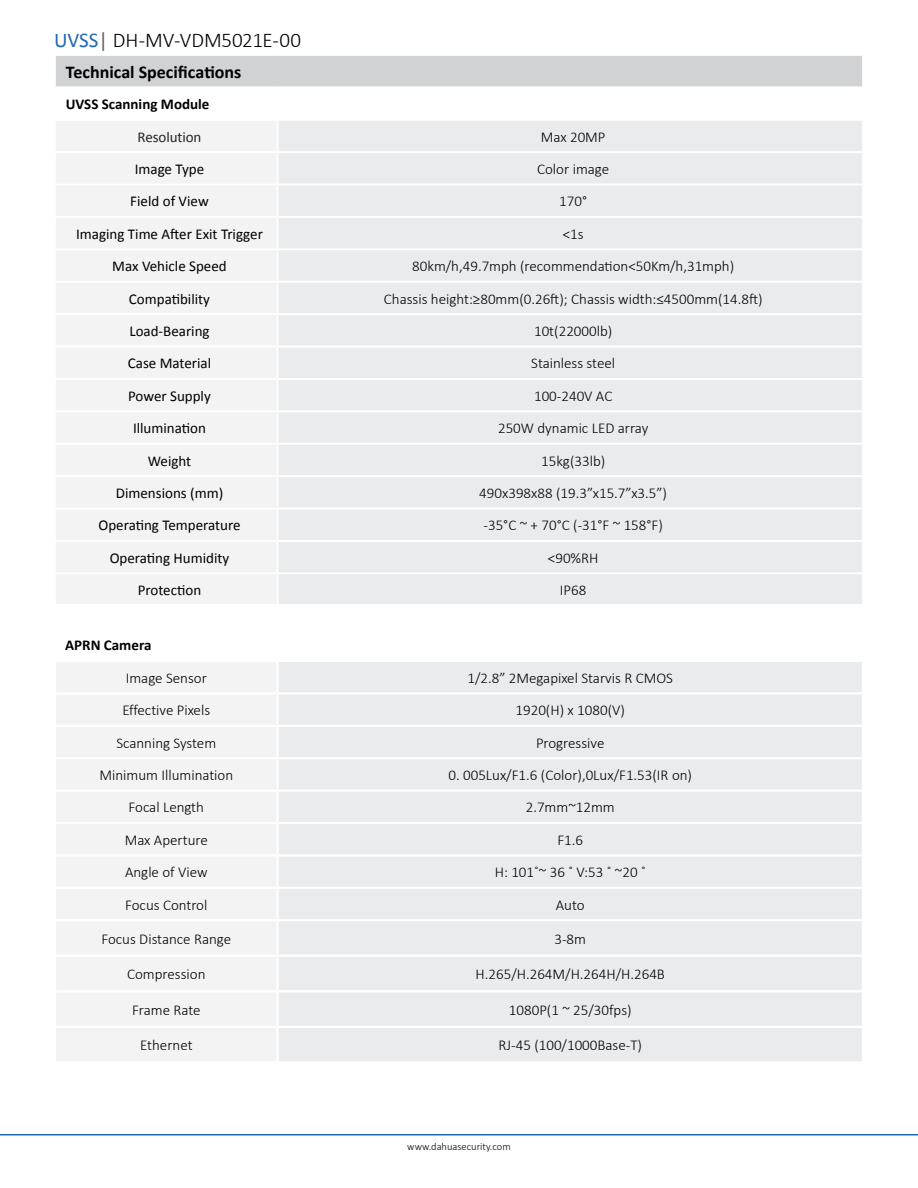
<style>
.page{position:relative;width:918px;height:1188px;background:#fff}
.page>*{position:absolute;margin:0;border:0;box-sizing:border-box;transform-origin:0 0}
.t1{font:300 21px "Calibri";letter-spacing:-.01em;color:#000}
.t2{font:700 18px "Calibri";color:#000}
.t3{font:300 15px "Calibri";color:#000}
.t4{font:15px "Calibri";color:#000}
.t5{font:700 15px "Calibri";color:#000}
.t6{font:15px "Calibri";letter-spacing:-.005em;color:#232324}
.t7{font:300 10.5px "Calibri";color:#000}
.s1{font-weight:400;color:#1f68b2}
.s2{font-weight:400;color:#626366}
</style>
<div class="page">
<hr style="left:0;top:1134px;width:918px;height:2px;background:#1f68b2">
<div style="left:55px;top:55px;width:808px;height:32px;background:#d1d2d3"></div>
<div style="left:56px;top:121px;width:220px;height:483px;background:#f3f3f4"></div>
<div style="left:278px;top:121px;width:584px;height:483px;background:#eaebec"></div>
<div style="left:278px;top:153px;width:584px;height:128px;background:#eaebec"></div>
<hr style="left:54px;top:54px;width:224px;height:2px;background:#fff">
<hr style="left:278px;top:54px;width:586px;height:2px;background:#fff">
<hr style="left:54px;top:86px;width:224px;height:2px;background:#fff">
<hr style="left:278px;top:86px;width:586px;height:2px;background:#fff">
<hr style="left:278px;top:151px;width:586px;height:2px;background:#fff">
<hr style="left:278px;top:184px;width:586px;height:1px;background:#fff">
<hr style="left:278px;top:216px;width:586px;height:2px;background:#fff">
<hr style="left:278px;top:248px;width:586px;height:2px;background:#fff">
<hr style="left:278px;top:281px;width:586px;height:2px;background:#fff">
<hr style="left:278px;top:313px;width:586px;height:2px;background:#fff">
<hr style="left:278px;top:346px;width:586px;height:1px;background:#fff">
<hr style="left:278px;top:378px;width:586px;height:2px;background:#fff">
<hr style="left:278px;top:410px;width:586px;height:2px;background:#fff">
<hr style="left:278px;top:443px;width:586px;height:2px;background:#fff">
<hr style="left:278px;top:475px;width:586px;height:2px;background:#fff">
<hr style="left:278px;top:508px;width:586px;height:1px;background:#fff">
<hr style="left:278px;top:540px;width:586px;height:2px;background:#fff">
<hr style="left:278px;top:572px;width:586px;height:2px;background:#fff">
<hr style="left:54px;top:56px;width:2px;height:30px;background:#fff">
<hr style="left:862px;top:56px;width:2px;height:30px;background:#fff">
<hr style="left:54px;top:151px;width:224px;height:2px;background:#fff">
<hr style="left:54px;top:184px;width:224px;height:1px;background:#fff">
<hr style="left:54px;top:216px;width:224px;height:2px;background:#fff">
<hr style="left:54px;top:248px;width:224px;height:2px;background:#fff">
<hr style="left:54px;top:281px;width:224px;height:2px;background:#fff">
<hr style="left:54px;top:313px;width:224px;height:2px;background:#fff">
<hr style="left:54px;top:346px;width:224px;height:1px;background:#fff">
<hr style="left:54px;top:378px;width:224px;height:2px;background:#fff">
<hr style="left:54px;top:410px;width:224px;height:2px;background:#fff">
<hr style="left:54px;top:443px;width:224px;height:2px;background:#fff">
<hr style="left:54px;top:475px;width:224px;height:2px;background:#fff">
<hr style="left:54px;top:508px;width:224px;height:1px;background:#fff">
<hr style="left:54px;top:540px;width:224px;height:2px;background:#fff">
<hr style="left:54px;top:572px;width:224px;height:2px;background:#fff">
<div style="left:56px;top:662px;width:220px;height:399px;background:#f3f3f4"></div>
<div style="left:279px;top:662px;width:583px;height:399px;background:#eaebec"></div>
<hr style="left:278px;top:692px;width:586px;height:3px;background:#fff">
<hr style="left:278px;top:725px;width:586px;height:2px;background:#fff">
<hr style="left:278px;top:757px;width:586px;height:2px;background:#fff">
<hr style="left:278px;top:789px;width:586px;height:3px;background:#fff">
<hr style="left:278px;top:822px;width:586px;height:2px;background:#fff">
<hr style="left:278px;top:854px;width:586px;height:3px;background:#fff">
<hr style="left:278px;top:887px;width:586px;height:2px;background:#fff">
<hr style="left:278px;top:919px;width:586px;height:2px;background:#fff">
<hr style="left:278px;top:955px;width:586px;height:2px;background:#fff">
<hr style="left:278px;top:990px;width:586px;height:2px;background:#fff">
<hr style="left:278px;top:1026px;width:586px;height:2px;background:#fff">
<hr style="left:54px;top:692px;width:224px;height:3px;background:#fff">
<hr style="left:54px;top:725px;width:224px;height:2px;background:#fff">
<hr style="left:54px;top:757px;width:224px;height:2px;background:#fff">
<hr style="left:54px;top:789px;width:224px;height:3px;background:#fff">
<hr style="left:54px;top:822px;width:224px;height:2px;background:#fff">
<hr style="left:54px;top:854px;width:224px;height:3px;background:#fff">
<hr style="left:54px;top:887px;width:224px;height:2px;background:#fff">
<hr style="left:54px;top:919px;width:224px;height:2px;background:#fff">
<hr style="left:54px;top:955px;width:224px;height:2px;background:#fff">
<hr style="left:54px;top:990px;width:224px;height:2px;background:#fff">
<hr style="left:54px;top:1026px;width:224px;height:2px;background:#fff">
<h1 class="t1" style="left:54px;top:27px;width:249px"><span class="s1">UVSS</span><span class="s2">|</span> DH-MV-VDM5021E-00</h1>
<p class="t2" style="left:66px;top:60px;width:177px">Technical Specifications</p>
<p class="t5" style="left:66px;top:95px;width:145px">UVSS Scanning Module</p>
<p class="t6" style="left:138px;top:127px;width:65px">Resolution</p>
<p class="t3" style="left:541px;top:127px;width:66px">Max 20MP</p>
<p class="t4" style="left:135px;top:159px;width:71px">Image Type</p>
<p class="t3" style="left:537px;top:160px;width:74px">Color image</p>
<p class="t4" style="left:130px;top:192px;width:80px">Field of View</p>
<p class="t3" style="left:559px;top:192px;width:29px">170°</p>
<p class="t4" style="left:76px;top:224px;width:188px">Imaging Time After Exit Trigger</p>
<p class="t3" style="left:563px;top:224px;width:22px">&lt;1s</p>
<p class="t4" style="left:112px;top:257px;width:116px">Max Vehicle Speed</p>
<p class="t3" style="left:412px;top:257px;width:324px">80km/h,49.7mph (recommendation&lt;50Km/h,31mph)</p>
<p class="t4" style="left:129px;top:289px;width:83px">Compatibility</p>
<p class="t3" style="left:384px;top:289px;width:380px">Chassis height:≥80mm(0.26ft); Chassis width:≤4500mm(14.8ft)</p>
<p class="t4" style="left:129px;top:321px;width:82px">Load-Bearing</p>
<p class="t3" style="left:534px;top:322px;width:80px">10t(22000lb)</p>
<p class="t4" style="left:128px;top:354px;width:85px">Case Material</p>
<p class="t3" style="left:531px;top:354px;width:85px">Stainless steel</p>
<p class="t4" style="left:128px;top:386px;width:84px">Power Supply</p>
<p class="t3" style="left:534px;top:386px;width:80px">100-240V AC</p>
<p class="t4" style="left:133px;top:419px;width:75px">Illumination</p>
<p class="t3" style="left:498px;top:419px;width:152px">250W dynamic LED array</p>
<p class="t4" style="left:148px;top:451px;width:45px">Weight</p>
<p class="t3" style="left:541px;top:451px;width:66px">15kg(33lb)</p>
<p class="t4" style="left:116px;top:483px;width:109px">Dimensions (mm)</p>
<p class="t3" style="left:479px;top:484px;width:189px">490x398x88 (19.3”x15.7”x3.5”)</p>
<p class="t4" style="left:99px;top:516px;width:144px">Operating Temperature</p>
<p class="t3" style="left:484px;top:516px;width:181px">-35°C ~ + 70°C (-31°F ~ 158°F)</p>
<p class="t4" style="left:110px;top:548px;width:121px">Operating Humidity</p>
<p class="t3" style="left:548px;top:548px;width:52px">&lt;90%RH</p>
<p class="t4" style="left:138px;top:580px;width:65px">Protection</p>
<p class="t3" style="left:560px;top:580px;width:28px">IP68</p>
<p class="t5" style="left:65px;top:636px;width:88px">APRN Camera</p>
<p class="t3" style="left:126px;top:669px;width:83px">Image Sensor</p>
<p class="t3" style="left:467px;top:669px;width:207px">1/2.8” 2Megapixel Starvis R CMOS</p>
<p class="t3" style="left:122px;top:701px;width:89px">Effective Pixels</p>
<p class="t3" style="left:516px;top:701px;width:111px">1920(H) x 1080(V)</p>
<p class="t3" style="left:116px;top:733px;width:101px">Scanning System</p>
<p class="t3" style="left:536px;top:733px;width:70px">Progressive</p>
<p class="t3" style="left:99px;top:766px;width:135px">Minimum Illumination</p>
<p class="t3" style="left:448px;top:766px;width:245px">0. 005Lux/F1.6 (Color),0Lux/F1.53(IR on)</p>
<p class="t3" style="left:129px;top:798px;width:77px">Focal Length</p>
<p class="t3" style="left:526px;top:798px;width:91px">2.7mm~12mm</p>
<p class="t3" style="left:125px;top:831px;width:85px">Max Aperture</p>
<p class="t3" style="left:557px;top:831px;width:27px">F1.6</p>
<p class="t3" style="left:125px;top:863px;width:84px">Angle of View</p>
<p class="t3" style="left:495px;top:863px;width:153px">H: 101˚~ 36 ˚ V:53 ˚ ~20 ˚</p>
<p class="t3" style="left:125px;top:895px;width:84px">Focus Control</p>
<p class="t3" style="left:556px;top:895px;width:30px">Auto</p>
<p class="t3" style="left:101px;top:929px;width:131px">Focus Distance Range</p>
<p class="t3" style="left:554px;top:929px;width:33px">3-8m</p>
<p class="t3" style="left:127px;top:965px;width:80px">Compression</p>
<p class="t3" style="left:476px;top:965px;width:191px">H.265/H.264M/H.264H/H.264B</p>
<p class="t3" style="left:132px;top:1000px;width:70px">Frame Rate</p>
<p class="t3" style="left:509px;top:1000px;width:124px">1080P(1 ~ 25/30fps)</p>
<p class="t3" style="left:140px;top:1036px;width:54px">Ethernet</p>
<p class="t3" style="left:498px;top:1036px;width:145px">RJ-45 (100/1000Base-T)</p>
<p class="t7" style="left:407px;top:1140px;width:105px">www.dahuasecurity.com</p>
</div>
